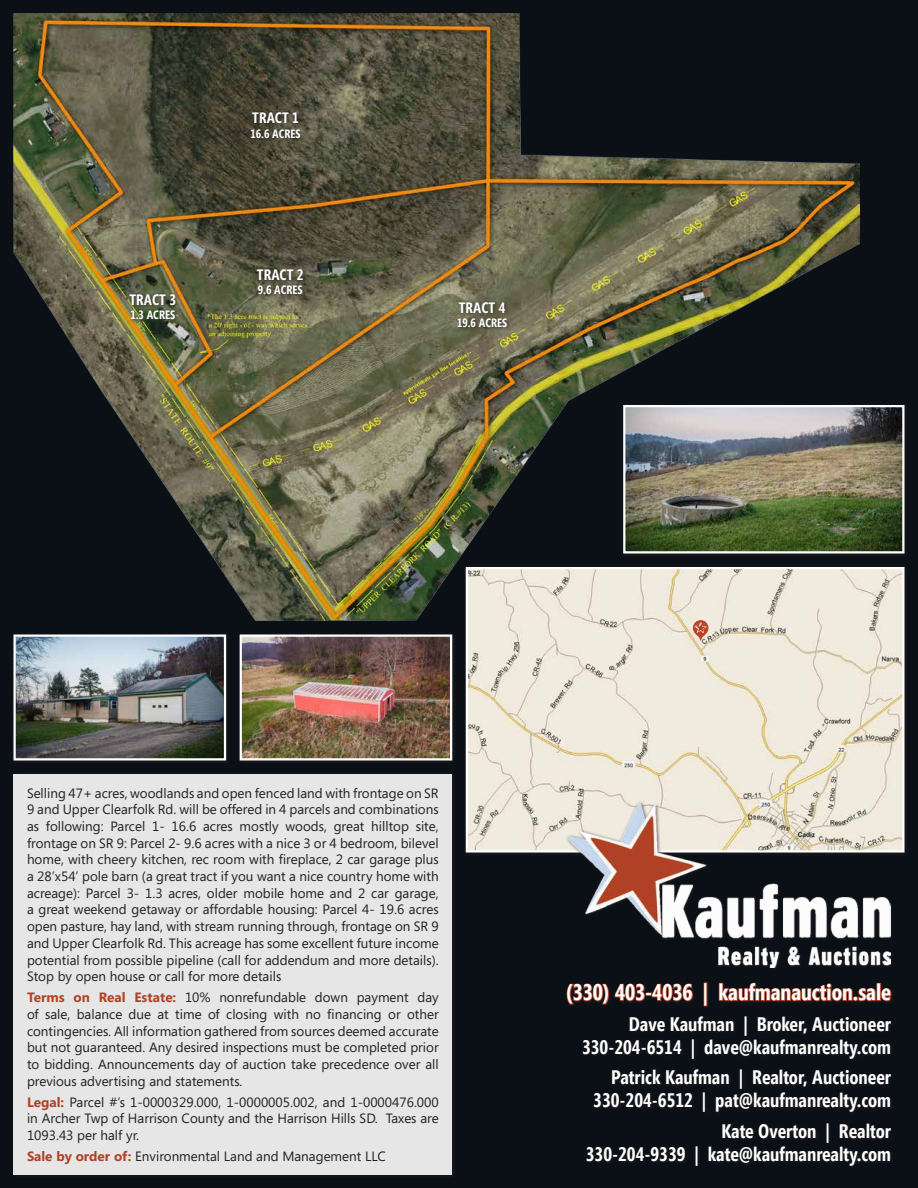
<style>
.page{position:relative;width:918px;height:1188px;background:#0b1017}
.page>*{position:absolute;margin:0;border:0;box-sizing:border-box;transform-origin:0 0}
.t1{font:700 22.5px "Segoe Condensed";color:#fff}
.t2{font:700 19.5px/23.4px "Segoe Condensed";color:#fff;text-align:right}
.t3{font:700 15px "Segoe Condensed";color:#fff}
.t4{font:13.5px/16.6px "Segoe";color:#231f20;text-align:justify}
.t5{font:700 12px "Segoe Condensed";color:#fff}
.s1{font-weight:700;color:#b04125}
</style>
<div class="page">
<div style="left:11px;top:772px;width:446px;height:407px;background:#231f20;opacity:.75"></div>
<div style="left:14px;top:774px;width:438px;height:400px;background:#e6e6e7"></div>
<div style="left:11px;top:632px;width:220px;height:133px;background:#231f20;opacity:.75"></div>
<img style="left:17px;top:637px;width:206px;height:120px">
<div style="left:14px;top:634px;width:212px;height:126px;border:2px solid #fff"></div>
<div style="left:621px;top:403px;width:288px;height:155px;background:#231f20;opacity:.75"></div>
<img style="left:860px;top:408px;width:41px;height:143px">
<div style="left:237px;top:632px;width:220px;height:133px;background:#231f20;opacity:.75"></div>
<img style="left:243px;top:637px;width:206px;height:120px">
<div style="left:240px;top:634px;width:212px;height:126px;border:2px solid #fff"></div>
<div style="left:463px;top:565px;width:446px;height:292px;background:#231f20;opacity:.75"></div>
<img style="left:469px;top:570px;width:432px;height:280px">
<svg style="left:693px;top:621px;width:15px;height:21px"></svg>
<svg style="left:566px;top:983px;width:128px;height:22px"></svg>
<div style="left:704px;top:982px;width:3px;height:24px;border:2px solid #b04125"></div>
<svg style="left:718px;top:982px;width:174px;height:20px"></svg>
<div style="left:565px;top:800px;width:331px;height:172px;background:#231f20;opacity:.75"></div>
<img style="left:567px;top:803px;width:324px;height:165px">
<img style="left:14px;top:14px;width:846px;height:607px">
<div style="left:249px;top:110px;width:56px;height:32px;background:#231f20;opacity:.75"></div>
<div style="left:255px;top:267px;width:53px;height:32px;background:#231f20;opacity:.75"></div>
<div style="left:127px;top:292px;width:53px;height:32px;background:#231f20;opacity:.75"></div>
<div style="left:456px;top:299px;width:56px;height:32px;background:#231f20;opacity:.75"></div>
<p class="t3" style="left:129px;top:290px;width:48px">TRACT 3</p>
<p class="t5" style="left:130px;top:308px;width:46px">1.3 ACRES</p>
<p class="t3" style="left:252px;top:109px;width:48px">TRACT 1</p>
<p class="t5" style="left:250px;top:126px;width:52px">16.6 ACRES</p>
<p class="t3" style="left:257px;top:265px;width:48px">TRACT 2</p>
<p class="t5" style="left:258px;top:283px;width:46px">9.6 ACRES</p>
<p class="t3" style="left:459px;top:298px;width:48px">TRACT 4</p>
<p class="t5" style="left:457px;top:315px;width:52px">19.6 ACRES</p>
<p class="t4" style="left:27px;top:784px;width:413px">Selling 47+ acres, woodlands and open fenced land with frontage on SR 9 and Upper Clearfolk Rd. will be offered in 4 parcels and combinations as following: Parcel 1- 16.6 acres mostly woods, great hilltop site, frontage on SR 9: Parcel 2- 9.6 acres with a nice 3 or 4 bedroom, bilevel home, with cheery kitchen, rec room with fireplace, 2 car garage plus a 28’x54’ pole barn (a great tract if you want a nice country home with acreage): Parcel 3- 1.3 acres, older mobile home and 2 car garage, a great weekend getaway or affordable housing: Parcel 4- 19.6 acres open pasture, hay land, with stream running through, frontage on SR 9 and Upper Clearfolk Rd. This acreage has some excellent future income potential from possible pipeline (call for addendum and more details).<br>Stop by open house or call for more details</p>
<p class="t4" style="left:27px;top:989px;width:413px"><span class="s1">Terms on Real Estate:</span> 10% nonrefundable down payment day of sale, balance due at time of closing with no financing or other contingencies. All information gathered from sources deemed accurate but not guaranteed. Any desired inspections must be completed prior to bidding. Announcements day of auction take precedence over all previous advertising and statements.</p>
<p class="t4" style="left:27px;top:1093px;width:413px"><span class="s1">Legal:</span> Parcel #’s 1-0000329.000, 1-0000005.002, and 1-0000476.000 in Archer Twp of Harrison County and the Harrison Hills SD. Taxes are 1093.43 per half yr.</p>
<p class="t4" style="left:27px;top:1148px;width:360px"><span class="s1">Sale by order of:</span> Environmental Land and Management LLC</p>
<h1 class="t1" style="left:566px;top:979px;width:327px">(330) 403-4036 | kaufmanauction.sale</h1>
<h2 class="t2" style="left:582px;top:1012px;width:310px">Dave Kaufman | Broker, Auctioneer<br>330-204-6514 | dave@kaufmanrealty.com</h2>
<h2 class="t2" style="left:593px;top:1066px;width:299px">Patrick Kaufman | Realtor, Auctioneer<br>330-204-6512 | pat@kaufmanrealty.com</h2>
<h2 class="t2" style="left:586px;top:1119px;width:307px">Kate Overton | Realtor<br>330-204-9339 | kate@kaufmanrealty.com</h2>
</div>
